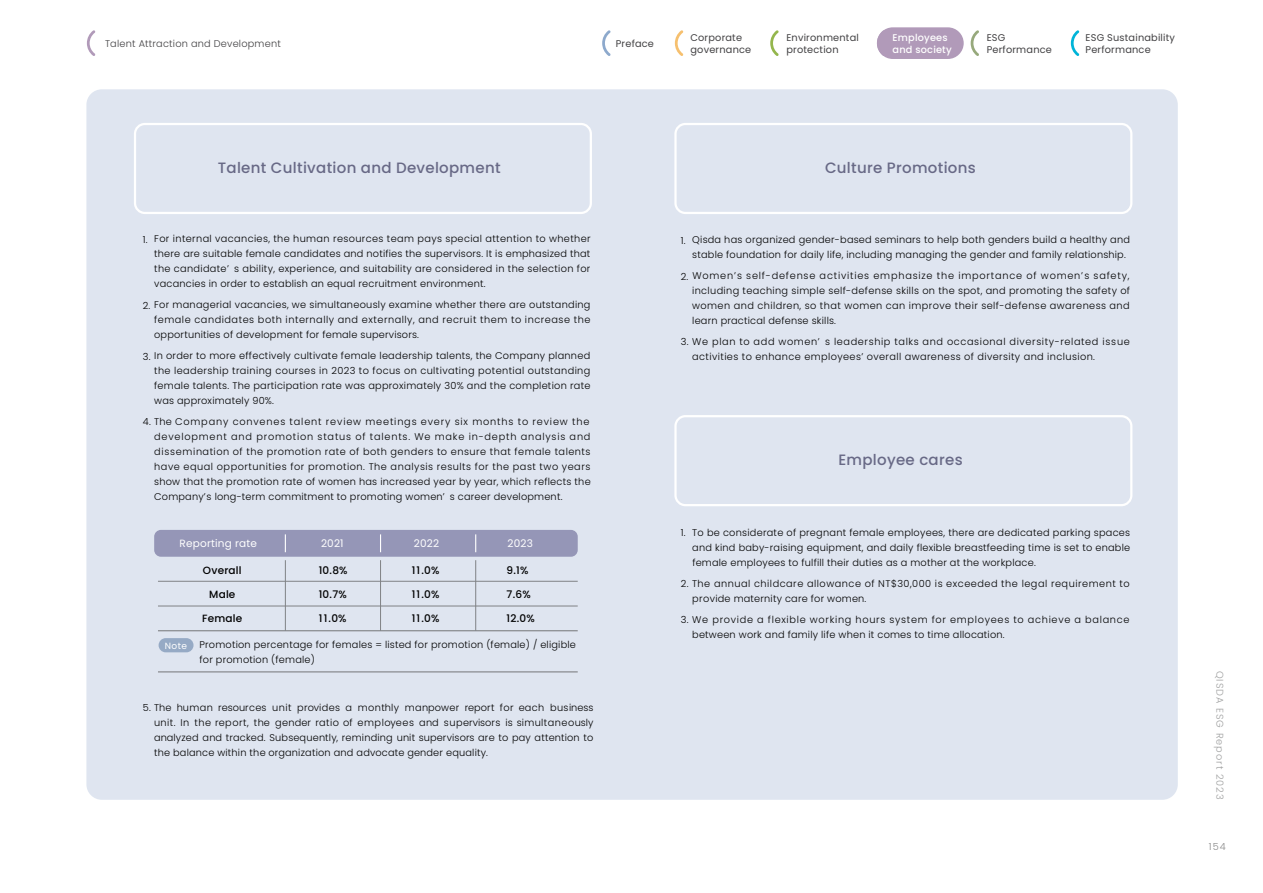
<style>
.page{position:relative;width:1263px;height:893px;background:#fff}
.page>*{position:absolute;margin:0;border:0;box-sizing:border-box;transform-origin:0 0}
.t1{font:500 15px "Poppins";letter-spacing:.02em;color:#686986}
.t2{font:500 10.5px "Poppins";letter-spacing:.02em;color:#000}
.t3{font:10.5px "Poppins";letter-spacing:.02em;color:#fff}
.t4{font:300 9.75px/15px "Poppins";letter-spacing:.025em;color:#000;text-align:justify}
.t5{font:300 9.75px/15px "Poppins";letter-spacing:.05em;color:#000}
.t6{font:9.75px/12px "Poppins";letter-spacing:.02em;color:#414042}
.t7{font:300 9.75px "Poppins";letter-spacing:.06em;color:#000}
.t8{font:300 9.75px "Poppins";letter-spacing:.08em;color:#000}
.t9{font:300 9.75px "Poppins";letter-spacing:.07em;color:#000}
.t10{font:300 9.75px "Poppins";letter-spacing:.085em;color:#000}
.t11{font:300 9.75px "Poppins";letter-spacing:.02em;color:#414042}
.t12{font:500 9.75px/12px "Poppins";letter-spacing:.02em;color:#fff}
.t13{font:300 9.75px "Poppins";letter-spacing:.1em;color:#9fa0a0}
.t14{font:300 9.75px "Poppins";color:#898989}
.t15{font:9px "Poppins";color:#fff}
</style>
<div class="page">
<div style="left:86px;top:89px;width:1092px;height:711px;background:#dfe5f0;border-radius:15px"></div>
<div style="left:154px;top:530px;width:424px;height:27px;background:#9596b7;border-radius:7px"></div>
<div style="left:134px;top:123px;width:458px;height:91px;border:2px solid #fff;border-radius:10px"></div>
<div style="left:674px;top:123px;width:458px;height:91px;border:2px solid #fff;border-radius:10px"></div>
<div style="left:674px;top:415px;width:458px;height:91px;border:2px solid #fff;border-radius:10px"></div>
<div style="left:159px;top:638px;width:34px;height:14px;background:#96aac5;border-radius:7px"></div>
<hr style="left:158px;top:581px;width:420px;height:1px;background:#808285">
<hr style="left:158px;top:606px;width:420px;height:1px;background:#808285">
<hr style="left:158px;top:630px;width:420px;height:1px;background:#808285">
<hr style="left:158px;top:671px;width:420px;height:1px;background:#808285">
<hr style="left:285px;top:560px;width:1px;height:71px;background:#808285">
<hr style="left:380px;top:560px;width:1px;height:71px;background:#808285">
<hr style="left:475px;top:560px;width:1px;height:71px;background:#808285">
<svg style="left:285px;top:534px;width:1px;height:18px"></svg>
<svg style="left:380px;top:534px;width:1px;height:18px"></svg>
<svg style="left:475px;top:534px;width:1px;height:18px"></svg>
<svg style="left:87px;top:30px;width:8px;height:26px"></svg>
<div style="left:877px;top:27px;width:87px;height:32px;background:#b19ab9;border-radius:16px"></div>
<svg style="left:602px;top:30px;width:9px;height:26px"></svg>
<svg style="left:675px;top:30px;width:8px;height:26px"></svg>
<svg style="left:770px;top:30px;width:9px;height:26px"></svg>
<svg style="left:877px;top:30px;width:7px;height:26px"></svg>
<svg style="left:971px;top:30px;width:8px;height:26px"></svg>
<svg style="left:1071px;top:30px;width:8px;height:26px"></svg>
<p class="t6" style="left:786px;top:31px;width:74px">Environmental protection</p>
<p class="t6" style="left:987px;top:31px;width:67px">ESG<br>Performance</p>
<p class="t6" style="left:1085px;top:31px;width:91px">ESG Sustainability<br>Performance</p>
<p class="t11" style="left:105px;top:38px;width:177px">Talent Attraction and Development</p>
<p class="t12" style="left:893px;top:31px;width:61px">Employees and society</p>
<p class="t6" style="left:616px;top:37px;width:40px">Preface</p>
<p class="t6" style="left:690px;top:31px;width:62px">Corporate governance</p>
<h1 class="t1" style="left:218px;top:159px;width:284px">Talent Cultivation and Development</h1>
<h1 class="t1" style="left:825px;top:159px;width:152px">Culture Promotions</h1>
<p class="t4" style="left:154px;top:231px;width:438px">For internal vacancies, the human resources team pays special attention to whether there are suitable female candidates and notifies the supervisors. It is emphasized that the candidate’ s ability, experience, and suitability are considered in the selection for vacancies in order to establish an equal recruitment environment.</p>
<p class="t5" style="left:154px;top:312px;width:438px">female candidates both internally and externally, and recruit them to increase the opportunities of development for female supervisors.</p>
<p class="t4" style="left:154px;top:363px;width:438px">the leadership training courses in 2023 to focus on cultivating potential outstanding female talents. The participation rate was approximately 30% and the completion rate was approximately 90%.</p>
<p class="t4" style="left:154px;top:429px;width:438px">development and promotion status of talents. We make in-depth analysis and dissemination of the promotion rate of both genders to ensure that female talents have equal opportunities for promotion. The analysis results for the past two years show that the promotion rate of women has increased year by year, which reflects the Company’s long-term commitment to promoting women’ s career development.</p>
<p class="t4" style="left:692px;top:232px;width:439px">Qisda has organized gender-based seminars to help both genders build a healthy and stable foundation for daily life, including managing the gender and family relationship.</p>
<p class="t4" style="left:692px;top:283px;width:439px">including teaching simple self-defense skills on the spot, and promoting the safety of women and children, so that women can improve their self-defense awareness and learn practical defense skills.</p>
<p class="t4" style="left:692px;top:349px;width:404px">activities to enhance employees’ overall awareness of diversity and inclusion.</p>
<p class="t4" style="left:143px;top:232px;width:6px">1.</p>
<p class="t4" style="left:681px;top:233px;width:6px">1.</p>
<p class="t8" style="left:681px;top:270px;width:450px">2. Women’s self-defense activities emphasize the importance of women’s safety,</p>
<p class="t4" style="left:143px;top:297px;width:449px">2. For managerial vacancies, we simultaneously examine whether there are outstanding</p>
<p class="t7" style="left:681px;top:336px;width:451px">3. We plan to add women’ s leadership talks and occasional diversity-related issue</p>
<p class="t4" style="left:143px;top:348px;width:449px">3. In order to more effectively cultivate female leadership talents, the Company planned</p>
<p class="t10" style="left:143px;top:416px;width:448px">4. The Company convenes talent review meetings every six months to review the</p>
<h1 class="t1" style="left:838px;top:451px;width:126px">Employee cares</h1>
<p class="t4" style="left:692px;top:525px;width:439px">To be considerate of pregnant female employees, there are dedicated parking spaces and kind baby-raising equipment, and daily flexible breastfeeding time is set to enable female employees to fulfill their duties as a mother at the workplace.</p>
<p class="t4" style="left:692px;top:591px;width:176px">provide maternity care for women.</p>
<p class="t4" style="left:692px;top:627px;width:314px">between work and family life when it comes to time allocation.</p>
<p class="t4" style="left:681px;top:525px;width:6px">1.</p>
<p class="t3" style="left:179px;top:537px;width:79px">Reporting rate</p>
<p class="t3" style="left:321px;top:537px;width:24px">2021</p>
<p class="t3" style="left:414px;top:537px;width:27px">2022</p>
<p class="t3" style="left:508px;top:537px;width:27px">2023</p>
<p class="t2" style="left:203px;top:564px;width:40px">Overall</p>
<p class="t2" style="left:319px;top:564px;width:30px">10.8%</p>
<p class="t2" style="left:412px;top:564px;width:29px">11.0%</p>
<p class="t2" style="left:507px;top:564px;width:23px">9.1%</p>
<p class="t5" style="left:681px;top:576px;width:450px">2. The annual childcare allowance of NT$30,000 is exceeded the legal requirement to</p>
<p class="t2" style="left:209px;top:588px;width:28px">Male</p>
<p class="t2" style="left:319px;top:588px;width:29px">10.7%</p>
<p class="t2" style="left:412px;top:588px;width:29px">11.0%</p>
<p class="t2" style="left:507px;top:588px;width:26px">7.6%</p>
<p class="t2" style="left:202px;top:612px;width:42px">Female</p>
<p class="t2" style="left:319px;top:612px;width:29px">11.0%</p>
<p class="t2" style="left:412px;top:612px;width:29px">11.0%</p>
<p class="t2" style="left:507px;top:612px;width:30px">12.0%</p>
<p class="t9" style="left:681px;top:613px;width:450px">3. We provide a flexible working hours system for employees to achieve a balance</p>
<p class="t15" style="left:165px;top:640px;width:24px">Note</p>
<p class="t4" style="left:200px;top:637px;width:378px">Promotion percentage for females = listed for promotion (female) / eligible for promotion (female)</p>
<p class="t4" style="left:154px;top:700px;width:441px;text-indent:-11px">5. The human resources unit provides a monthly manpower report for each business unit. In the report, the gender ratio of employees and supervisors is simultaneously analyzed and tracked. Subsequently, reminding unit supervisors are to pay attention to the balance within the organization and advocate gender equality.</p>
<p class="t13" style="left:1225px;top:671px;width:130px;rotate:90deg">QISDA ESG Report 2023</p>
<p class="t14" style="left:1209px;top:841px;width:18px">154</p>
</div>
